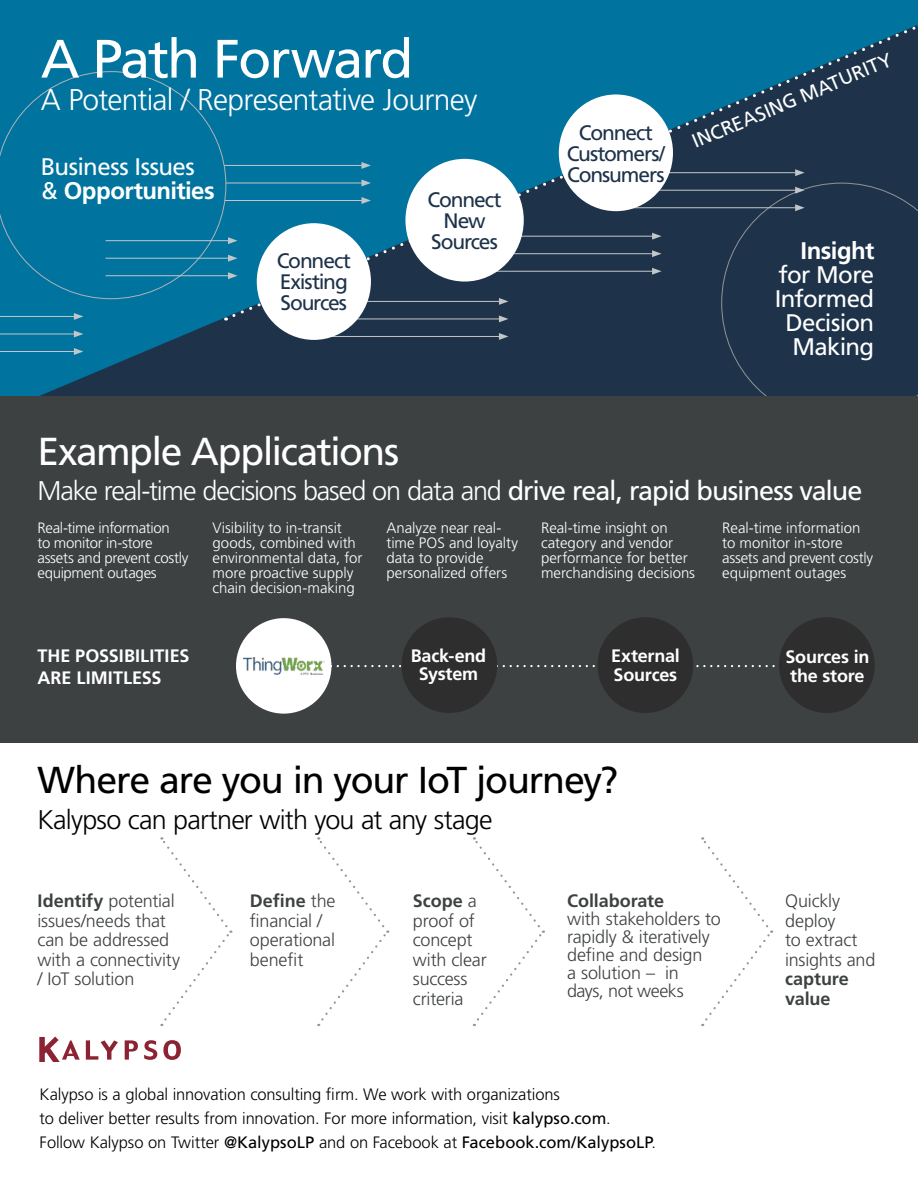
<style>
.page{position:relative;width:918px;height:1188px;background:#fff}
.page>*{position:absolute;margin:0;border:0;box-sizing:border-box;transform-origin:0 0}
.t1{font:54px "Frutiger LT Std";letter-spacing:-.035em;color:#fff}
.t2{font:39px "Frutiger LT Std";letter-spacing:-.04em;color:#fff}
.t3{font:37.5px "Frutiger LT Std";letter-spacing:-.03em;color:#000}
.t4{font:300 30px "Frutiger LT Std";letter-spacing:-.025em;color:#fff}
.t5{font:300 27px "Frutiger LT Std";letter-spacing:-.045em;color:#fff}
.t6{font:300 27px "Frutiger LT Std";letter-spacing:-.03em;color:#000}
.t7{font:24px/24px "Frutiger LT Std";letter-spacing:-.025em;color:#fff;text-align:right}
.t8{font:700 24px "Frutiger LT Std";letter-spacing:-.025em;color:#fff}
.t9{font:21px/21px "Frutiger LT Pro";letter-spacing:-.055em;color:#1e334a;text-align:center}
.t10{font:19.5px "Frutiger LT Std";color:#fff}
.t11{font:300 18px/19.5px "Frutiger LT Std";letter-spacing:-.01em;color:#3e4142}
.t12{font:700 18px/18.9px "Frutiger LT Std";letter-spacing:-.01em;color:#fff}
.t13{font:700 18px/19.5px "Frutiger LT Std";letter-spacing:-.005em;color:#3e4142}
.t14{font:300 16.5px/24px "Frutiger LT Std";letter-spacing:-.005em;color:#000}
.t15{font:300 15px/15px "Frutiger LT Std";letter-spacing:-.005em;color:#fff}
.s1{font-weight:700}
.s2{font-weight:400}
</style>
<div class="page">
<svg style="left:144px;top:1040px;width:13px;height:20px"></svg>
<svg style="left:163px;top:1040px;width:18px;height:20px"></svg>
<svg style="left:125px;top:1040px;width:13px;height:20px"></svg>
<svg style="left:86px;top:1040px;width:32px;height:20px"></svg>
<svg style="left:39px;top:1037px;width:41px;height:25px"></svg>
<svg style="left:0;top:0;width:918px;height:397px;background:#11506f"></svg>
<svg style="left:230px;top:24px;width:688px;height:295px;background:#105474"></svg>
<svg style="left:160px;top:837px;width:72px;height:189px"></svg>
<svg style="left:317px;top:837px;width:71px;height:189px"></svg>
<svg style="left:473px;top:837px;width:71px;height:189px"></svg>
<svg style="left:701px;top:837px;width:71px;height:189px"></svg>
<div style="left:0;top:397px;width:918px;height:346px;background:#3e4142"></div>
<div style="left:236px;top:618px;width:95px;height:96px;background:#fff;border-radius:50%"></div>
<img style="left:243px;top:657px;width:81px;height:17px">
<svg style="left:276px;top:665px;width:499px;height:2px"></svg>
<div style="left:402px;top:617px;width:95px;height:96px;background:#2e2e2e;border-radius:50%"></div>
<div style="left:598px;top:617px;width:95px;height:96px;background:#2e2e2e;border-radius:50%"></div>
<div style="left:779px;top:617px;width:96px;height:96px;background:#2e2e2e;border-radius:50%"></div>
<hr style="left:473px;top:236px;width:181px;height:1px;background:#c2c6c9">
<svg style="left:652px;top:233px;width:10px;height:7px"></svg>
<hr style="left:473px;top:253px;width:181px;height:1px;background:#c2c6c9">
<svg style="left:652px;top:250px;width:10px;height:7px"></svg>
<hr style="left:473px;top:271px;width:181px;height:1px;background:#c2c6c9">
<svg style="left:652px;top:268px;width:10px;height:7px"></svg>
<hr style="left:204px;top:165px;width:160px;height:1px;background:#c2c6c9">
<svg style="left:361px;top:162px;width:10px;height:7px"></svg>
<hr style="left:204px;top:183px;width:160px;height:1px;background:#c2c6c9">
<svg style="left:361px;top:180px;width:10px;height:6px"></svg>
<hr style="left:204px;top:200px;width:160px;height:1px;background:#c2c6c9">
<svg style="left:361px;top:197px;width:10px;height:7px"></svg>
<hr style="left:616px;top:172px;width:182px;height:1px;background:#c2c6c9">
<svg style="left:795px;top:169px;width:10px;height:7px"></svg>
<hr style="left:616px;top:190px;width:182px;height:1px;background:#c2c6c9">
<svg style="left:795px;top:187px;width:10px;height:7px"></svg>
<hr style="left:616px;top:207px;width:182px;height:1px;background:#c2c6c9">
<svg style="left:795px;top:204px;width:10px;height:7px"></svg>
<hr style="left:320px;top:301px;width:181px;height:1px;background:#c2c6c9">
<svg style="left:499px;top:298px;width:9px;height:7px"></svg>
<hr style="left:320px;top:319px;width:181px;height:1px;background:#c2c6c9">
<svg style="left:499px;top:315px;width:9px;height:7px"></svg>
<hr style="left:320px;top:336px;width:181px;height:1px;background:#c2c6c9">
<svg style="left:499px;top:333px;width:9px;height:7px"></svg>
<div style="left:405px;top:159px;width:119px;height:123px;background:#fff;border-radius:50%"></div>
<div style="left:0;top:71px;width:226px;height:228px;background:#00749e"></div>
<hr style="left:106px;top:240px;width:124px;height:1px;background:#c2c6c9">
<svg style="left:228px;top:237px;width:10px;height:7px"></svg>
<hr style="left:106px;top:258px;width:124px;height:1px;background:#c2c6c9">
<svg style="left:228px;top:255px;width:10px;height:7px"></svg>
<hr style="left:106px;top:275px;width:124px;height:1px;background:#c2c6c9">
<svg style="left:228px;top:272px;width:10px;height:7px"></svg>
<hr style="left:0;top:316px;width:76px;height:1px;background:#c2c6c9">
<svg style="left:74px;top:313px;width:9px;height:7px"></svg>
<hr style="left:0;top:334px;width:76px;height:1px;background:#c2c6c9">
<svg style="left:74px;top:331px;width:9px;height:6px"></svg>
<hr style="left:0;top:351px;width:76px;height:1px;background:#c2c6c9">
<svg style="left:74px;top:348px;width:9px;height:7px"></svg>
<div style="left:559px;top:94px;width:114px;height:117px;background:#fff;border-radius:50%"></div>
<div style="left:257px;top:223px;width:114px;height:117px;background:#fff;border-radius:50%"></div>
<h1 class="t1" style="left:41px;top:27px;width:374px">A Path Forward</h1>
<h3 class="t4" style="left:41px;top:83px;width:438px">A Potential / Representative Journey</h3>
<h3 class="t7" style="left:41px;top:155px;width:176px;text-align:left">Business Issues &amp; <span class="s1">Opportunities</span></h3>
<h3 class="t9" style="left:277px;top:251px;width:76px;text-align:left">Connect<br>Existing<br>Sources</h3>
<h3 class="t9" style="left:427px;top:189px;width:76px">Connect<br>New<br>Sources</h3>
<h3 class="t9" style="left:567px;top:122px;width:100px">Connect<br>Customers/<br>Consumers</h3>
<h3 class="t10" style="left:689px;top:132px;width:217px;rotate:-23deg">INCREASING MATURITY</h3>
<h3 class="t8" style="left:800px;top:237px;width:75px">Insight</h3>
<h3 class="t7" style="left:775px;top:263px;width:101px">for More<br>Informed<br>Decision<br>Making</h3>
<h2 class="t2" style="left:38px;top:429px;width:363px">Example Applications</h2>
<h3 class="t5" style="left:38px;top:476px;width:827px">Make real-time decisions based on data and <span class="s2">drive real, rapid business value</span></h3>
<p class="t15" style="left:38px;top:520px;width:153px">Real-time information<br>to monitor in-store assets and prevent costly equipment outages</p>
<p class="t15" style="left:213px;top:520px;width:151px">Visibility to in-transit goods, combined with environmental data, for more proactive supply chain decision-making</p>
<p class="t15" style="left:386px;top:520px;width:133px">Analyze near real&shy;time POS and loyalty data to provide personalized offers</p>
<p class="t15" style="left:541px;top:520px;width:156px">Real-time insight on category and vendor performance for better merchandising decisions</p>
<p class="t15" style="left:722px;top:520px;width:153px">Real-time information to monitor in-store assets and prevent costly equipment outages</p>
<p class="t12" style="left:38px;top:644px;width:154px;line-height:22.5px">THE POSSIBILITIES<br>ARE LIMITLESS</p>
<p class="t12" style="left:411px;top:647px;width:77px;line-height:18.1px;text-align:center">Back-end<br>System</p>
<p class="t12" style="left:611px;top:647px;width:70px">External<br>Sources</p>
<p class="t12" style="left:785px;top:648px;width:85px">Sources in the store</p>
<h3 class="t3" style="left:38px;top:758px;width:582px">Where are you in your IoT journey?</h3>
<h3 class="t6" style="left:38px;top:804px;width:457px">Kalypso can partner with you at any stage</h3>
<p class="t11" style="left:38px;top:892px;width:144px"><span class="s1">Identify</span> potential issues/needs that can be addressed with a connectivity / IoT solution</p>
<p class="t11" style="left:250px;top:892px;width:87px"><span class="s1">Define</span> the financial / operational benefit</p>
<p class="t11" style="left:413px;top:892px;width:75px"><span class="s1">Scope</span> a proof of concept with clear success criteria</p>
<p class="t13" style="left:567px;top:891px;width:99px">Collaborate</p>
<p class="t11" style="left:567px;top:910px;width:155px;line-height:18px">with stakeholders to rapidly &amp; iteratively define and design<br>a solution – in<br>days, not weeks</p>
<p class="t14" style="left:40px;top:1082px;width:618px">Kalypso is a global innovation consulting firm. We work with organizations<br>to deliver better results from innovation. For more information, visit <span class="s2">kalypso.com</span>.<br>Follow Kalypso on Twitter <span class="s2">@KalypsoLP</span> and on Facebook at <span class="s2">Facebook.com/KalypsoLP</span>.</p>
<p class="t11" style="left:785px;top:892px;width:92px">Quickly deploy<br>to extract insights and</p>
<p class="t13" style="left:785px;top:969px;width:65px">capture value</p>
</div>
